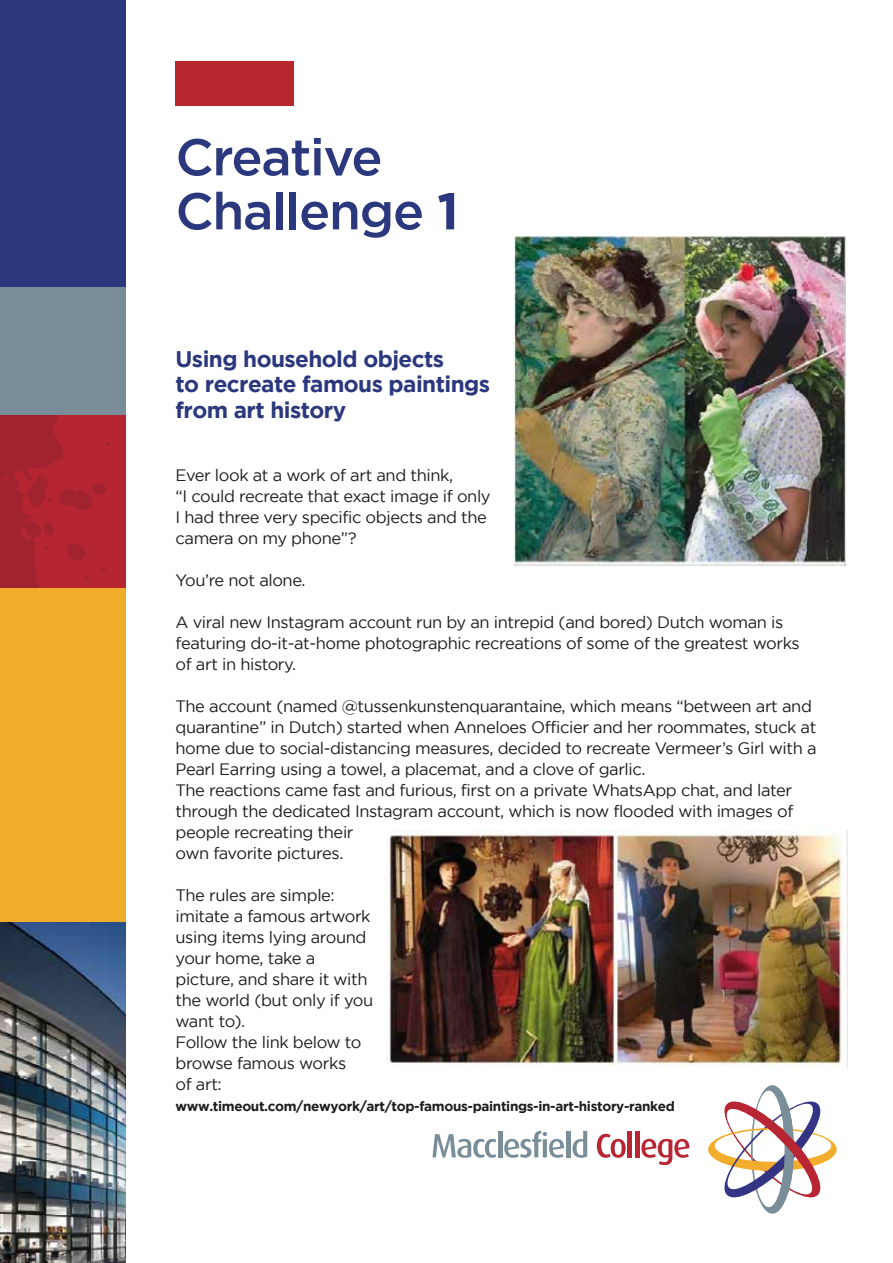
<style>
.page{position:relative;width:893px;height:1263px;background:#fff}
.page>*{position:absolute;margin:0;border:0;box-sizing:border-box;transform-origin:0 0}
.t1{font:500 51.6px/54px "Gotham";letter-spacing:-.025em;color:#2b387d}
.t2{font:700 22.5px/25.5px "Gotham";letter-spacing:-.025em;color:#2b387d}
.t3{font:16.5px/21px "Gotham";letter-spacing:-.025em;color:#1d1d1b}
.t4{font:700 13.5px "Gotham";letter-spacing:-.025em;color:#1d1d1b}
.s1{font-weight:700}
</style>
<div class="page">
<div style="left:176px;top:61px;width:118px;height:44px;background:#b8272e"></div>
<svg style="left:708px;top:1085px;width:129px;height:129px"></svg>
<svg style="left:432px;top:1134px;width:64px;height:24px"></svg>
<hr style="left:498px;top:1131px;width:4px;height:26px;background:#798e99">
<svg style="left:504px;top:1130px;width:60px;height:28px"></svg>
<hr style="left:566px;top:1131px;width:4px;height:26px;background:#798e99">
<svg style="left:572px;top:1131px;width:15px;height:27px"></svg>
<svg style="left:597px;top:1134px;width:29px;height:24px"></svg>
<hr style="left:628px;top:1131px;width:4px;height:26px;background:#b72632">
<hr style="left:635px;top:1131px;width:4px;height:26px;background:#b72632">
<svg style="left:641px;top:1139px;width:48px;height:26px"></svg>
<img style="left:0;top:922px;width:126px;height:341px">
<div style="left:0;top:0;width:126px;height:427px;background:#2b387d"></div>
<div style="left:0;top:370px;width:126px;height:504px;background:#b62532"></div>
<div style="left:0;top:287px;width:126px;height:128px;background:#798d98"></div>
<div style="left:0;top:588px;width:126px;height:334px;background:#f2ac2c"></div>
<svg style="left:0;top:415px;width:109px;height:173px"></svg>
<img style="left:514px;top:236px;width:331px;height:330px">
<img style="left:384px;top:830px;width:464px;height:237px">
<h1 class="t1" style="left:176px;top:129px;width:285px">Creative<br>Challenge <span class="s1">1</span></h1>
<h2 class="t2" style="left:176px;top:346px;width:316px">Using household objects<br>to recreate famous paintings from art history</h2>
<p class="t3" style="left:176px;top:464px;width:317px">Ever look at a work of art and think,<br>“I could recreate that exact image if only I had three very specific objects and the camera on my phone”?</p>
<p class="t3" style="left:176px;top:569px;width:132px">You’re not alone.</p>
<p class="t3" style="left:176px;top:611px;width:626px">A viral new Instagram account run by an intrepid (and bored) Dutch woman is featuring do-it-at-home photographic recreations of some of the greatest works of art in history.</p>
<p class="t3" style="left:176px;top:695px;width:643px">The account (named @tussenkunstenquarantaine, which means “between art and quarantine” in Dutch) started when Anneloes Officier and her roommates, stuck at home due to social-distancing measures, decided to recreate Vermeer’s Girl with a Pearl Earring using a towel, a placemat, and a clove of garlic.<br>The reactions came fast and furious, first on a private WhatsApp chat, and later through the dedicated Instagram account, which is now flooded with images of people recreating their<br>own favorite pictures.</p>
<p class="t3" style="left:176px;top:884px;width:199px">The rules are simple: imitate a famous artwork using items lying around your home, take a picture, and share it with the world (but only if you want to).<br>Follow the link below to browse famous works<br>of art:</p>
<p class="t4" style="left:176px;top:1098px;width:501px">www.timeout.com/newyork/art/top-famous-paintings-in-art-history-ranked</p>
</div>
